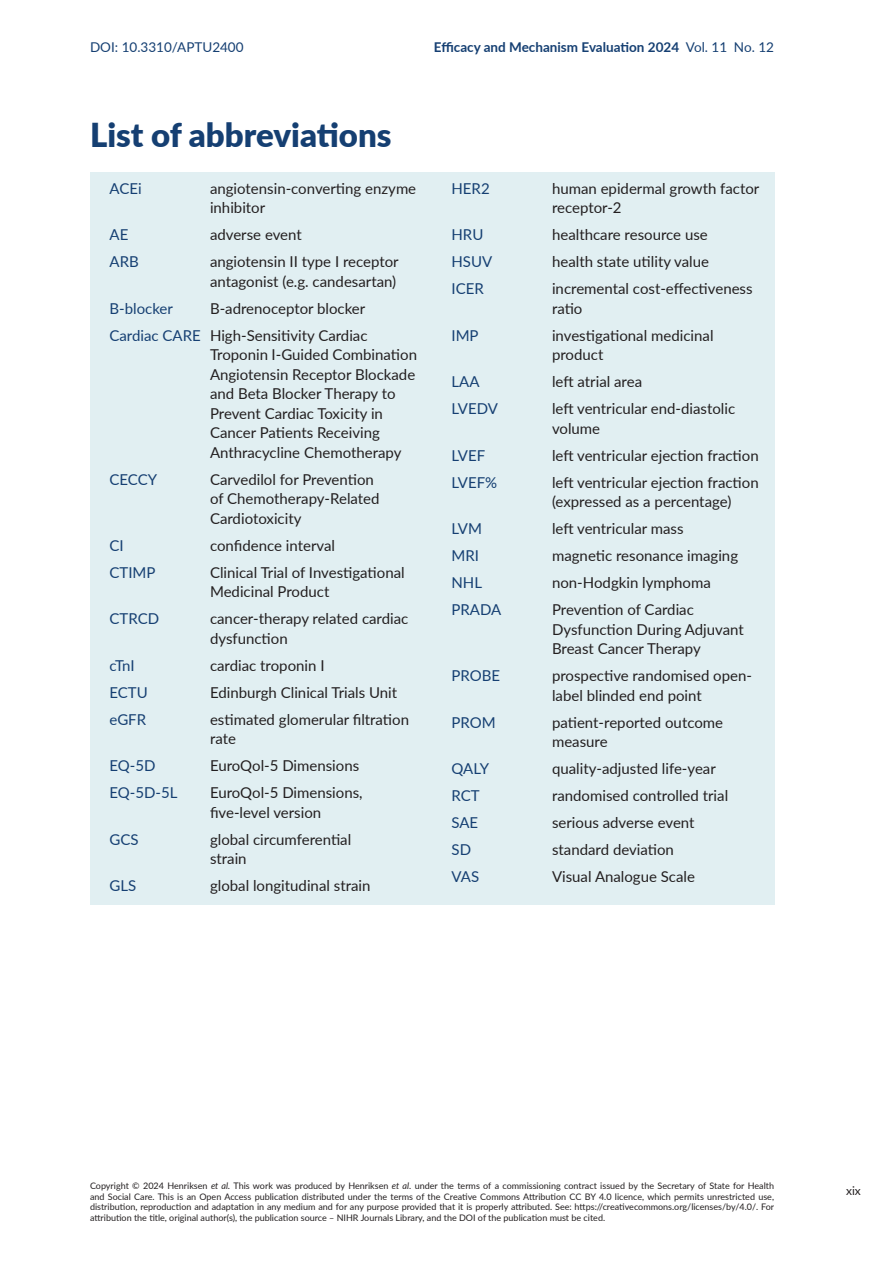
<style>
.page{position:relative;width:893px;height:1263px;background:#fff}
.page>*{position:absolute;margin:0;border:0;box-sizing:border-box;transform-origin:0 0}
.t1{font:900 33px "Lato";color:#153f72}
.t2{font:15px/19.5px "Lato";color:#231f20}
.t3{font:15px "Lato";color:#153f72}
.t4{font:700 13.5px "Lato";color:#153f72}
.t5{font:13.5px "Lato";color:#153f72}
.t6{font:12px "Lato";color:#231f20}
.t7{font:9px/10.5px "Lato";color:#231f20;text-align:justify}
.s1{font-weight:400}
.s2{color:#153f72}
.s3{font-style:italic}
</style>
<div class="page">
<div style="left:90px;top:172px;width:342px;height:53px;background:#e1eff2"></div>
<div style="left:90px;top:219px;width:342px;height:33px;background:#e1eff2"></div>
<div style="left:90px;top:246px;width:342px;height:52px;background:#e1eff2"></div>
<div style="left:90px;top:292px;width:342px;height:33px;background:#e1eff2"></div>
<div style="left:90px;top:319px;width:342px;height:150px;background:#e1eff2"></div>
<div style="left:90px;top:463px;width:342px;height:72px;background:#e1eff2"></div>
<div style="left:90px;top:529px;width:342px;height:33px;background:#e1eff2"></div>
<div style="left:90px;top:556px;width:342px;height:53px;background:#e1eff2"></div>
<div style="left:90px;top:603px;width:342px;height:52px;background:#e1eff2"></div>
<div style="left:90px;top:649px;width:342px;height:33px;background:#e1eff2"></div>
<div style="left:90px;top:676px;width:342px;height:33px;background:#e1eff2"></div>
<div style="left:90px;top:703px;width:342px;height:53px;background:#e1eff2"></div>
<div style="left:90px;top:750px;width:342px;height:33px;background:#e1eff2"></div>
<div style="left:90px;top:777px;width:342px;height:52px;background:#e1eff2"></div>
<div style="left:90px;top:823px;width:342px;height:53px;background:#e1eff2"></div>
<div style="left:90px;top:870px;width:342px;height:33px;background:#e1eff2"></div>
<div style="left:432px;top:172px;width:342px;height:53px;background:#e1eff2"></div>
<div style="left:432px;top:219px;width:342px;height:33px;background:#e1eff2"></div>
<div style="left:432px;top:246px;width:342px;height:33px;background:#e1eff2"></div>
<div style="left:432px;top:273px;width:342px;height:52px;background:#e1eff2"></div>
<div style="left:432px;top:319px;width:342px;height:53px;background:#e1eff2"></div>
<div style="left:432px;top:366px;width:342px;height:33px;background:#e1eff2"></div>
<div style="left:432px;top:393px;width:342px;height:52px;background:#e1eff2"></div>
<div style="left:432px;top:439px;width:342px;height:33px;background:#e1eff2"></div>
<div style="left:432px;top:466px;width:342px;height:53px;background:#e1eff2"></div>
<div style="left:432px;top:513px;width:342px;height:33px;background:#e1eff2"></div>
<div style="left:432px;top:540px;width:342px;height:33px;background:#e1eff2"></div>
<div style="left:432px;top:567px;width:342px;height:33px;background:#e1eff2"></div>
<div style="left:432px;top:594px;width:342px;height:72px;background:#e1eff2"></div>
<div style="left:432px;top:660px;width:342px;height:52px;background:#e1eff2"></div>
<div style="left:432px;top:706px;width:342px;height:53px;background:#e1eff2"></div>
<div style="left:432px;top:753px;width:342px;height:33px;background:#e1eff2"></div>
<div style="left:432px;top:780px;width:342px;height:33px;background:#e1eff2"></div>
<div style="left:432px;top:807px;width:342px;height:33px;background:#e1eff2"></div>
<div style="left:432px;top:834px;width:342px;height:33px;background:#e1eff2"></div>
<div style="left:432px;top:861px;width:342px;height:40px;background:#e1eff2"></div>
<div style="left:90px;top:897px;width:684px;height:7px;background:#e1eff2"></div>
<p class="t5" style="left:90px;top:37px;width:155px">DOI: 10.3310/APTU2400</p>
<p class="t4" style="left:434px;top:37px;width:342px">Efficacy and Mechanism Evaluation 2024 <span class="s1">Vol. 11 No. 12</span></p>
<h1 class="t1" style="left:90px;top:110px;width:303px">List of abbreviations</h1>
<p class="t3" style="left:110px;top:177px;width:34px">ACEi</p>
<p class="t2" style="left:210px;top:178px;width:208px">angiotensin-converting enzyme inhibitor</p>
<p class="t3" style="left:110px;top:224px;width:20px">AE</p>
<p class="t2" style="left:210px;top:224px;width:93px">adverse event</p>
<p class="t3" style="left:110px;top:251px;width:31px">ARB</p>
<p class="t2" style="left:210px;top:251px;width:190px">angiotensin II type I receptor antagonist (e.g. candesartan)</p>
<p class="t3" style="left:110px;top:297px;width:65px">B-blocker</p>
<p class="t2" style="left:110px;top:294px;width:260px;line-height:27px;text-align:right">B-adrenoceptor blocker<br><span class="s2">Cardiac CARE</span> High-Sensitivity Cardiac</p>
<p class="t2" style="left:210px;top:344px;width:208px">Troponin I-Guided Combination<br>Angiotensin Receptor Blockade and Beta Blocker Therapy to<br>Prevent Cardiac Toxicity in<br>Cancer Patients Receiving<br>Anthracycline Chemotherapy</p>
<p class="t3" style="left:110px;top:468px;width:49px">CECCY</p>
<p class="t2" style="left:210px;top:469px;width:171px">Carvedilol for Prevention of Chemotherapy-Related<br>Cardiotoxicity</p>
<p class="t3" style="left:110px;top:534px;width:16px">CI</p>
<p class="t2" style="left:210px;top:535px;width:127px">confidence interval</p>
<p class="t3" style="left:110px;top:561px;width:47px">CTIMP</p>
<p class="t2" style="left:210px;top:562px;width:196px">Clinical Trial of Investigational<br>Medicinal Product</p>
<p class="t3" style="left:110px;top:608px;width:51px">CTRCD</p>
<p class="t2" style="left:210px;top:608px;width:200px">cancer-therapy related cardiac dysfunction</p>
<p class="t3" style="left:110px;top:654px;width:27px">cTnI</p>
<p class="t2" style="left:210px;top:655px;width:116px">cardiac troponin I</p>
<p class="t3" style="left:110px;top:681px;width:40px">ECTU</p>
<p class="t2" style="left:210px;top:682px;width:189px">Edinburgh Clinical Trials Unit</p>
<p class="t3" style="left:110px;top:708px;width:38px">eGFR</p>
<p class="t2" style="left:210px;top:709px;width:201px">estimated glomerular filtration rate</p>
<p class="t3" style="left:110px;top:755px;width:48px">EQ-5D</p>
<p class="t2" style="left:210px;top:755px;width:151px">EuroQol-5 Dimensions</p>
<p class="t3" style="left:110px;top:782px;width:70px">EQ-5D-5L</p>
<p class="t2" style="left:210px;top:782px;width:154px">EuroQol-5 Dimensions, five-level version</p>
<p class="t3" style="left:110px;top:828px;width:31px">GCS</p>
<p class="t2" style="left:210px;top:829px;width:143px">global circumferential strain</p>
<p class="t3" style="left:110px;top:875px;width:28px">GLS</p>
<p class="t2" style="left:210px;top:875px;width:162px">global longitudinal strain</p>
<p class="t3" style="left:452px;top:177px;width:40px">HER2</p>
<p class="t2" style="left:552px;top:178px;width:209px">human epidermal growth factor receptor-2</p>
<p class="t3" style="left:452px;top:224px;width:33px">HRU</p>
<p class="t2" style="left:552px;top:224px;width:157px">healthcare resource use</p>
<p class="t3" style="left:452px;top:251px;width:42px">HSUV</p>
<p class="t2" style="left:552px;top:251px;width:159px">health state utility value</p>
<p class="t3" style="left:452px;top:278px;width:34px">ICER</p>
<p class="t2" style="left:552px;top:278px;width:202px">incremental cost-effectiveness ratio</p>
<p class="t3" style="left:452px;top:324px;width:29px">IMP</p>
<p class="t2" style="left:552px;top:325px;width:163px">investigational medicinal product</p>
<p class="t3" style="left:452px;top:371px;width:30px">LAA</p>
<p class="t2" style="left:552px;top:371px;width:92px">left atrial area</p>
<p class="t3" style="left:452px;top:398px;width:48px">LVEDV</p>
<p class="t2" style="left:552px;top:398px;width:185px">left ventricular end-diastolic volume</p>
<p class="t3" style="left:452px;top:444px;width:35px">LVEF</p>
<p class="t2" style="left:552px;top:445px;width:208px">left ventricular ejection fraction</p>
<p class="t3" style="left:452px;top:471px;width:47px">LVEF%</p>
<p class="t2" style="left:552px;top:472px;width:208px">left ventricular ejection fraction (expressed as a percentage)</p>
<p class="t3" style="left:452px;top:518px;width:32px">LVM</p>
<p class="t2" style="left:552px;top:518px;width:133px">left ventricular mass</p>
<p class="t3" style="left:452px;top:545px;width:29px">MRI</p>
<p class="t2" style="left:552px;top:545px;width:188px">magnetic resonance imaging</p>
<p class="t3" style="left:452px;top:572px;width:32px">NHL</p>
<p class="t2" style="left:552px;top:572px;width:160px">non-Hodgkin lymphoma</p>
<p class="t3" style="left:452px;top:599px;width:51px">PRADA</p>
<p class="t2" style="left:552px;top:599px;width:193px">Prevention of Cardiac<br>Dysfunction During Adjuvant<br>Breast Cancer Therapy</p>
<p class="t3" style="left:452px;top:665px;width:50px">PROBE</p>
<p class="t2" style="left:552px;top:665px;width:201px">prospective randomised open&shy;label blinded end point</p>
<p class="t3" style="left:452px;top:711px;width:46px">PROM</p>
<p class="t2" style="left:552px;top:712px;width:173px">patient-reported outcome measure</p>
<p class="t3" style="left:452px;top:758px;width:39px">QALY</p>
<p class="t2" style="left:552px;top:758px;width:165px">quality-adjusted life-year</p>
<p class="t3" style="left:452px;top:785px;width:30px">RCT</p>
<p class="t2" style="left:552px;top:785px;width:178px">randomised controlled trial</p>
<p class="t3" style="left:452px;top:812px;width:28px">SAE</p>
<p class="t2" style="left:552px;top:812px;width:144px">serious adverse event</p>
<p class="t3" style="left:452px;top:839px;width:21px">SD</p>
<p class="t2" style="left:552px;top:839px;width:123px">standard deviation</p>
<p class="t3" style="left:452px;top:866px;width:29px">VAS</p>
<p class="t2" style="left:552px;top:866px;width:144px">Visual Analogue Scale</p>
<p class="t7" style="left:90px;top:1180px;width:686px">Copyright © 2024 Henriksen <span class="s3">et al.</span> This work was produced by Henriksen <span class="s3">et al</span>. under the terms of a commissioning contract issued by the Secretary of State for Health and Social Care. This is an Open Access publication distributed under the terms of the Creative Commons Attribution CC BY 4.0 licence, which permits unrestricted use, distribution, reproduction and adaptation in any medium and for any purpose provided that it is properly attributed. See: https://creativecommons.org/licenses/by/4.0/. For attribution the title, original author(s), the publication source – NIHR Journals Library, and the DOI of the publication must be cited.</p>
<p class="t6" style="left:846px;top:1182px;width:16px">xix</p>
</div>
